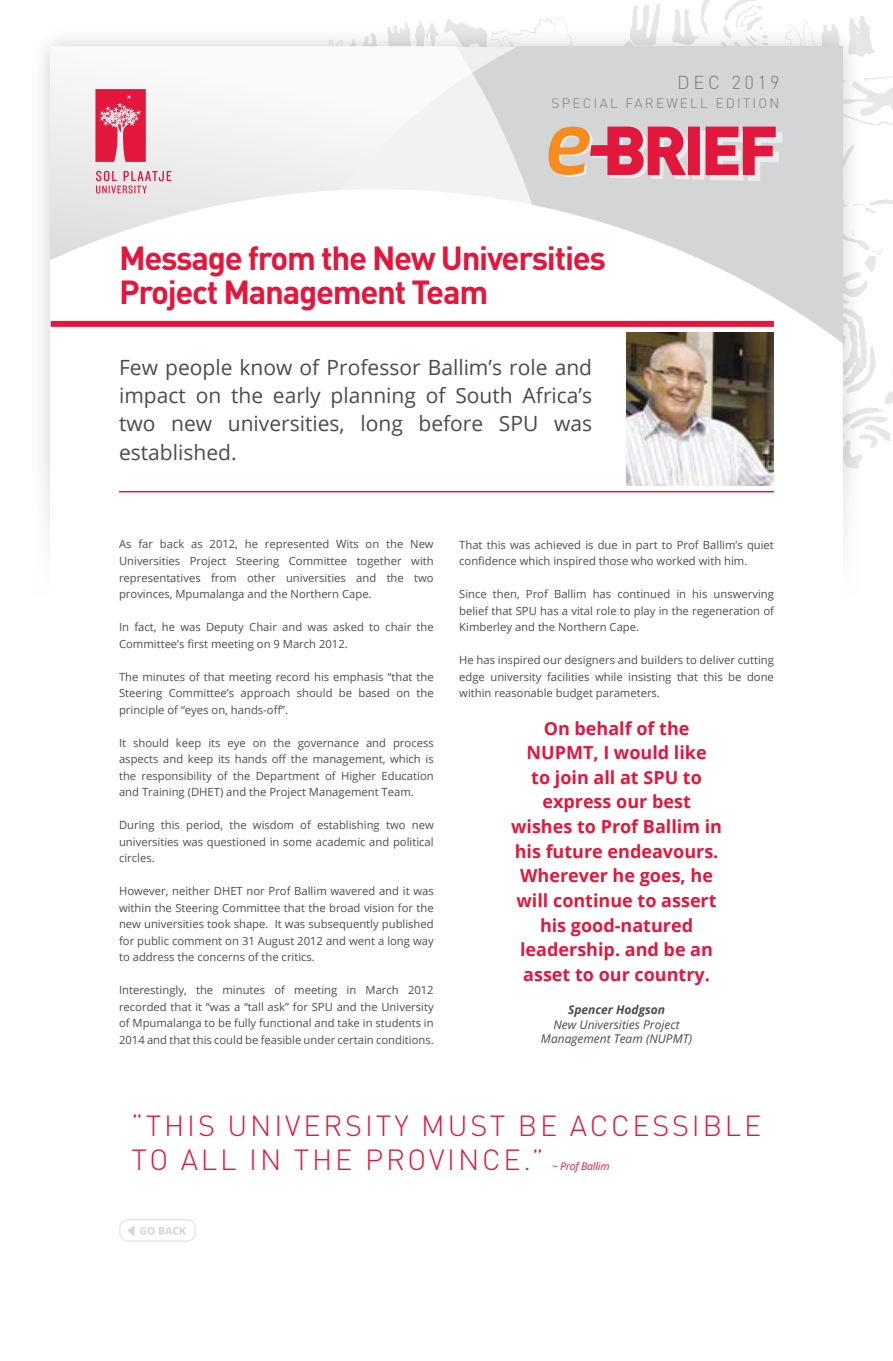
<style>
.page{position:relative;width:893px;height:1361px;background:#fff}
.page>*{position:absolute;margin:0;border:0;box-sizing:border-box;transform-origin:0 0}
.t1{font:700 33px/33.6px "DIN Pro";letter-spacing:-.04em;color:#e3173e}
.t2{font:300 28.8px/34.5px "DIN Pro";letter-spacing:.1em;color:#e3173e}
.t3{font:21px/28.2px "Open Sans";color:#464c51;text-align:justify}
.t4{font:300 18.45px "DIN Pro";letter-spacing:.18em;color:#7b7c7f}
.t5{font:700 18px/24.6px "Open Sans";color:#e3173e;text-align:center}
.t6{font:300 13.5px "DIN Pro";letter-spacing:.165em;color:#7b7c7f}
.t7{font:italic 12px/14.4px "Open Sans";color:#464c51;text-align:center}
.t8{font:italic 700 12px "Open Sans";color:#464c51}
.t9{font:11.25px/16.5px "Open Sans";color:#4d4d4f;text-align:justify}
.t10{font:italic 10.5px "Open Sans";letter-spacing:-.02em;color:#e3173e}
</style>
<div class="page">
<div style="left:30px;top:25px;width:833px;height:732px;background:#000;opacity:.2"></div>
<svg style="left:51px;top:47px;width:262px;height:91px"></svg>
<svg style="left:51px;top:138px;width:262px;height:295px"></svg>
<svg style="left:313px;top:0;width:580px;height:433px"></svg>
<svg style="left:95px;top:89px;width:51px;height:73px;background:#e53f5e"></svg>
<svg style="left:96px;top:171px;width:75px;height:22px;background:#e7b7c0"></svg>
<div style="left:0;top:433px;width:893px;height:417px;background:#fff"></div>
<div style="left:51px;top:321px;width:723px;height:6px;background:#e3173e"></div>
<div style="left:119px;top:1219px;width:77px;height:23px;border:2px solid #e6e7e8;border-radius:9px"></div>
<svg style="left:127px;top:1226px;width:7px;height:10px"></svg>
<svg style="left:140px;top:1227px;width:46px;height:7px"></svg>
<hr style="left:119px;top:491px;width:655px;height:1px;background:#e3173e">
<img style="left:626px;top:332px;width:148px;height:154px">
<h3 class="t4" style="left:677px;top:68px;width:104px">DEC 2019</h3>
<p class="t6" style="left:552px;top:93px;width:229px">SPECIAL FAREWELL EDITION</p>
<h1 class="t1" style="left:119px;top:238px;width:488px">Message from the New Universities<br>Project Management Team</h1>
<h3 class="t3" style="left:119px;top:353px;width:475px">Few people know of Professor Ballim’s role and impact on the early planning of South Africa’s two new universities, long before SPU was established.</h3>
<p class="t9" style="left:119px;top:536px;width:316px">As far back as 2012, he represented Wits on the New Universities Project Steering Committee together with representatives from other universities and the two provinces, Mpumalanga and the Northern Cape.</p>
<p class="t9" style="left:119px;top:618px;width:316px">In fact, he was Deputy Chair and was asked to chair the<br>Committee’s first meeting on 9 March 2012.</p>
<p class="t9" style="left:119px;top:668px;width:316px">The minutes of that meeting record his emphasis “that the Steering Committee’s approach should be based on the principle of “eyes on, hands-off’’.</p>
<p class="t9" style="left:119px;top:734px;width:316px">It should keep its eye on the governance and process aspects and keep its hands off the management, which is the responsibility of the Department of Higher Education and Training (DHET) and the Project Management Team.</p>
<p class="t9" style="left:119px;top:816px;width:316px">During this period, the wisdom of establishing two new universities was questioned in some academic and political circles.</p>
<p class="t9" style="left:119px;top:882px;width:316px">However, neither DHET nor Prof Ballim wavered and it was within the Steering Committee that the broad vision for the new universities took shape. It was subsequently published for public comment on 31 August 2012 and went a long way to address the concerns of the critics.</p>
<p class="t9" style="left:119px;top:981px;width:316px">Interestingly, the minutes of meeting in March 2012 recorded that it “was a “tall ask” for SPU and the University of Mpumalanga to be fully functional and take in students in 2014 and that this could be feasible under certain conditions.</p>
<p class="t9" style="left:459px;top:536px;width:316px">That this was achieved is due in part to Prof Ballim’s quiet confidence which inspired those who worked with him.</p>
<p class="t9" style="left:459px;top:585px;width:316px">Since then, Prof Ballim has continued in his unswerving belief that SPU has a vital role to play in the regeneration of Kimberley and the Northern Cape.</p>
<p class="t9" style="left:459px;top:651px;width:316px">He has inspired our designers and builders to deliver cutting edge university facilities while insisting that this be done within reasonable budget parameters.</p>
<h3 class="t5" style="left:511px;top:715px;width:212px">On behalf of the<br>NUPMT, I would like<br>to join all at SPU to express our best wishes to Prof Ballim in his future endeavours.<br>Wherever he goes, he will continue to assert his good-natured leadership. and be an asset to our country.</h3>
<p class="t8" style="left:568px;top:1001px;width:99px">Spencer Hodgson</p>
<p class="t7" style="left:541px;top:1017px;width:153px">New Universities Project<br>Management Team (NUPMT)</p>
<h2 class="t2" style="left:131px;top:1105px;width:632px">“THIS UNIVERSITY MUST BE ACCESSIBLE<br>TO ALL IN THE PROVINCE.”</h2>
<p class="t10" style="left:552px;top:1159px;width:59px">~ Prof Ballim</p>
</div>
